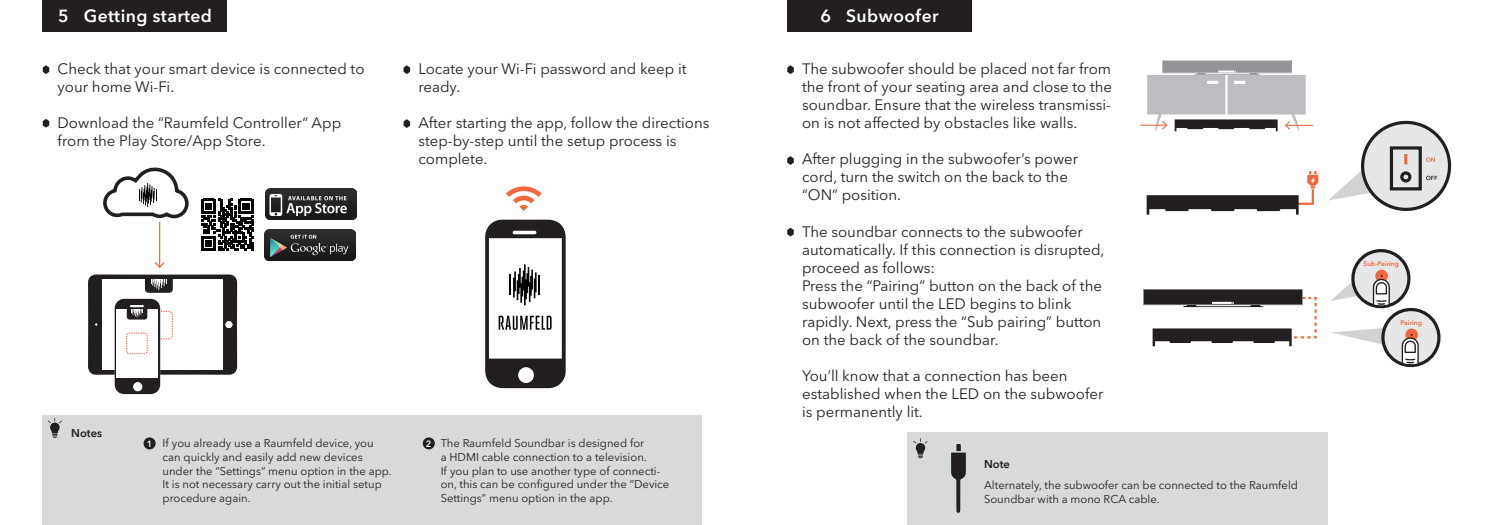
<style>
.page{position:relative;width:1489px;height:525px;background:#fff}
.page>*{position:absolute;margin:0;border:0;box-sizing:border-box;transform-origin:0 0}
.t1{font:600 17.5px "Avenir Next LT Pro";letter-spacing:.025em;color:#fff}
.t2{font:15px/18px "Avenir Next LT Pro";color:#231f20}
.t3{font:11.25px/13.8px "Avenir Next LT Pro";color:#231f20}
.t4{font:600 11.25px "Avenir Next LT Pro";color:#231f20}
.t5{font:600 9px "Avenir Next LT Pro";color:#fff}
.t6{font:600 6.62px "Avenir Next LT Pro";color:#f2673d}
</style>
<div class="page">
<svg style="left:506px;top:186px;width:35px;height:11px"></svg>
<svg style="left:513px;top:194px;width:21px;height:9px"></svg>
<svg style="left:519px;top:205px;width:9px;height:6px"></svg>
<svg style="left:485px;top:219px;width:80px;height:169px"></svg>
<img style="left:265px;top:189px;width:91px;height:31px">
<img style="left:265px;top:229px;width:91px;height:31px">
<div style="left:43px;top:415px;width:659px;height:109px;background:#d8d9db"></div>
<svg style="left:48px;top:418px;width:14px;height:19px"></svg>
<svg style="left:88px;top:167px;width:165px;height:227px"></svg>
<div style="left:787px;top:0;width:184px;height:32px;background:#231f20"></div>
<svg style="left:787px;top:65px;width:6px;height:9px"></svg>
<svg style="left:787px;top:156px;width:6px;height:9px"></svg>
<svg style="left:787px;top:227px;width:6px;height:9px"></svg>
<div style="left:906px;top:432px;width:421px;height:92px;background:#d8d9db"></div>
<svg style="left:913px;top:438px;width:14px;height:20px"></svg>
<svg style="left:1328px;top:120px;width:124px;height:91px"></svg>
<svg style="left:1331px;top:249px;width:110px;height:119px"></svg>
<svg style="left:1146px;top:171px;width:172px;height:43px"></svg>
<svg style="left:1143px;top:289px;width:174px;height:57px"></svg>
<svg style="left:1140px;top:60px;width:172px;height:71px"></svg>
<svg style="left:951px;top:444px;width:14px;height:68px"></svg>
<div style="left:144px;top:437px;width:12px;height:12px;background:#231f20;border-radius:50%"></div>
<div style="left:423px;top:437px;width:12px;height:12px;background:#231f20;border-radius:50%"></div>
<div style="left:43px;top:0;width:184px;height:32px;background:#231f20"></div>
<svg style="left:43px;top:65px;width:6px;height:9px"></svg>
<svg style="left:43px;top:119px;width:6px;height:9px"></svg>
<svg style="left:403px;top:65px;width:7px;height:9px"></svg>
<svg style="left:403px;top:119px;width:7px;height:9px"></svg>
<p class="t1" style="left:58px;top:5px;width:155px">5 Getting started</p>
<p class="t2" style="left:58px;top:60px;width:308px">Check that your smart device is connected to your home Wi-Fi.</p>
<p class="t2" style="left:58px;top:114px;width:285px">Download the “Raumfeld Controller“ App from the Play Store/App Store.</p>
<p class="t2" style="left:418px;top:60px;width:269px">Locate your Wi-Fi password and keep it ready.</p>
<p class="t2" style="left:418px;top:114px;width:292px">After starting the app, follow the directions step-by-step until the setup process is complete.</p>
<p class="t4" style="left:71px;top:426px;width:32px">Notes</p>
<p class="t3" style="left:162px;top:436px;width:231px">If you already use a Raumfeld device, you can quickly and easily add new devices under the “Settings“ menu option in the app.<br>It is not necessary carry out the initial setup procedure again.</p>
<p class="t5" style="left:147px;top:438px;width:7px">1</p>
<p class="t5" style="left:426px;top:437px;width:7px">2</p>
<p class="t3" style="left:440px;top:436px;width:230px">The Raumfeld Soundbar is designed for<br>a HDMI cable connection to a television.<br>If you plan to use another type of connecti&shy;on, this can be configured under the “Device Settings” menu option in the app.</p>
<p class="t1" style="left:820px;top:5px;width:119px">6 Subwoofer</p>
<p class="t2" style="left:802px;top:60px;width:311px;text-align:justify">The subwoofer should be placed not far from the front of your seating area and close to the soundbar. Ensure that the wireless transmissi&shy;on is not affected by obstacles like walls.</p>
<p class="t2" style="left:802px;top:150px;width:278px">After plugging in the subwoofer’s power cord, turn the switch on the back to the “ON” position.</p>
<p class="t2" style="left:802px;top:222px;width:304px">The soundbar connects to the subwoofer automatically. If this connection is disrupted, proceed as follows:<br>Press the “Pairing” button on the back of the subwoofer until the LED begins to blink rapidly. Next, press the “Sub pairing” button on the back of the soundbar.</p>
<p class="t2" style="left:802px;top:366px;width:303px">You’ll know that a connection has been established when the LED on the subwoofer is permanently lit.</p>
<p class="t4" style="left:984px;top:457px;width:27px">Note</p>
<p class="t3" style="left:984px;top:478px;width:315px">Alternately, the subwoofer can be connected to the Raumfeld<br>Soundbar with a mono RCA cable.</p>
<p class="t6" style="left:1363px;top:260px;width:37px">Sub-Pairing</p>
<p class="t6" style="left:1400px;top:318px;width:23px">Pairing</p>
</div>
